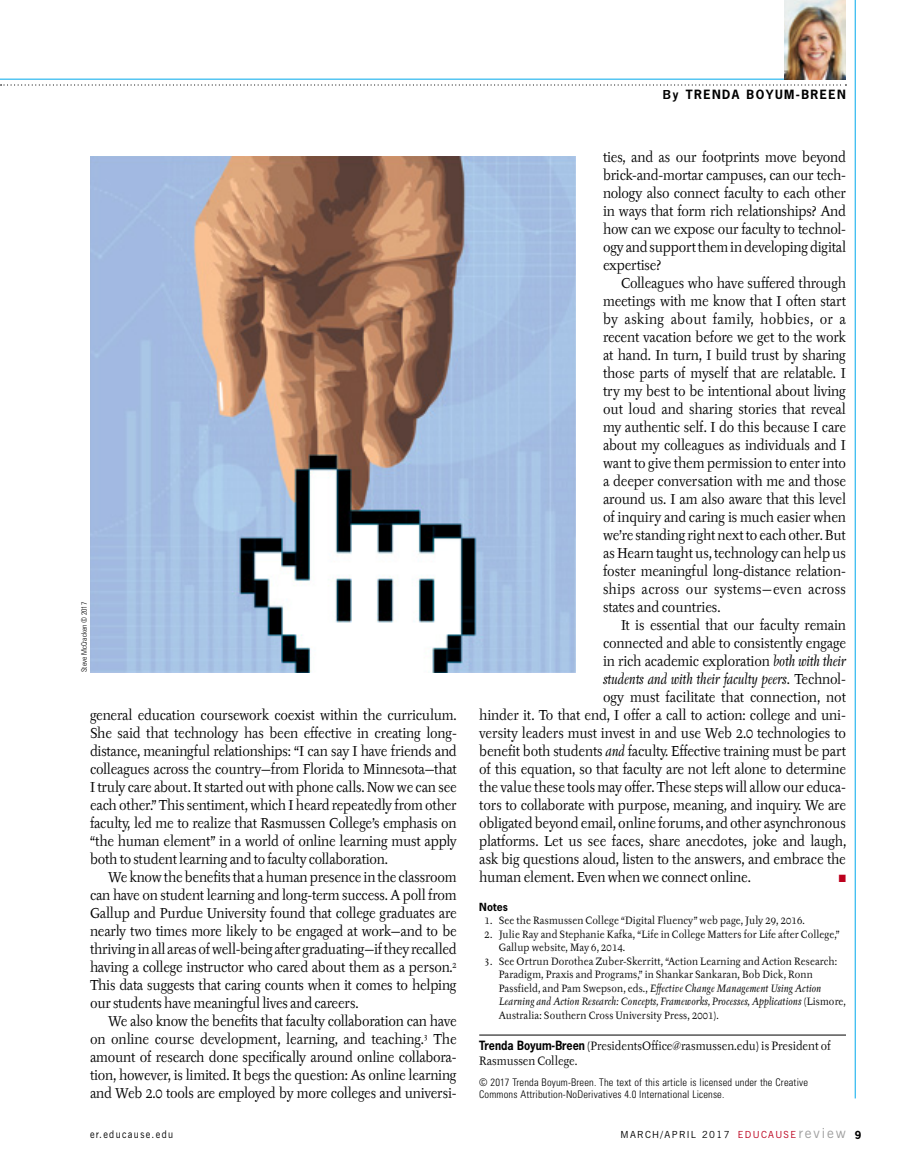
<style>
.page{position:relative;width:918px;height:1175px;background:#fff}
.page>*{position:absolute;margin:0;border:0;box-sizing:border-box;transform-origin:0 0}
.Body-Indent{font:14.25px/18px "Tyfa ITC Pro";letter-spacing:-.01em;color:#000;text-align:justify;scale:.9 1}
.Body-Indent-2{font:italic 14.25px "Tyfa ITC Pro";letter-spacing:-.01em;color:#000;scale:.9 1}
.DEPT_bio{font:12px/15px "Tyfa ITC Pro";color:#000;scale:.9 1}
.t1{font:700 12px "News Gothic Std";letter-spacing:.12em;color:#000}
.Footnote-Body{font:10.5px/13.5px "Tyfa ITC Pro";letter-spacing:.015em;color:#000;scale:.9 1}
.Copyright_credits{font:300 condensed 10.5px/12px "Univers LT Std";letter-spacing:.015em;color:#000}
.t2{font:10.5px "News Gothic BT";letter-spacing:.14em;color:#000;scale:.9 1}
.Footnote-Head{font:700 10.5px "News Gothic Std";letter-spacing:.015em;color:#000}
.Body-Indent-3{font:10.5px "Zapf Dingbats";color:#bc001d;scale:.9 1}
.t3{font:9.75px "News Gothic BT";letter-spacing:.14em;color:#000}
.Credit{font:300 condensed 7.5px "Univers LT Std";color:#000}
.s1{font-family:"News Gothic"}
.s2{font-style:italic}
.s3{font-style:normal}
.s4{font-family:"News Gothic Std";font-weight:700}
.s5{color:#bc001d}
.s6{font-size:13.8px;color:#a0a0a0}
.s7{font-family:"News Gothic Std";font-weight:700;font-size:10.5px}
</style>
<div class="page">
<hr style="left:855px;top:0;width:1px;height:1098px;background:#00a9ec">
<svg style="left:0;top:84px;width:846px;height:2px"></svg>
<hr style="left:0;top:79px;width:846px;height:1px;background:#00a9ec">
<img style="left:784px;top:0;width:62px;height:79px">
<hr style="left:479px;top:1034px;width:367px;height:1px;background:#000">
<img style="left:90px;top:156px;width:486px;height:516px">
<p class="Credit" style="left:80px;top:672px;width:72px;rotate:-90deg">Steve McCracken © 2017</p>
<p class="Body-Indent" style="left:90px;top:706px;width:409px">general education coursework coexist within the curriculum.<br>She said that technology has been effective in creating long&shy;distance, meaningful relationships: “I can say I have friends and colleagues across the country—from Florida to Minnesota—that I truly care about. It started out with phone calls. Now we can see each other.” This sentiment, which I heard repeatedly from other faculty, led me to realize that Rasmussen College’s emphasis on “the human element” in a world of online learning must apply both to student learning and to faculty collaboration.</p>
<p class="Body-Indent" style="left:90px;top:868px;width:409px;text-indent:18px">We know the benefits that a human presence in the classroom can have on student learning and long-term success. A poll from Gallup and Purdue University found that college graduates are nearly two times more likely to be engaged at work—and to be thriving in all areas of well-being after graduating—if they recalled having a college instructor who cared about them as a person.<sup>2<br></sup>This data suggests that caring counts when it comes to helping our students have meaningful lives and careers.</p>
<p class="Body-Indent" style="left:90px;top:1012px;width:409px;text-indent:18px">We also know the benefits that faculty collaboration can have on online course development, learning, and teaching.<sup>3</sup> The amount of research done specifically around online collabora&shy;tion, however, is limited. It begs the question: As online learning and Web 2.0 tools are employed by more colleges and universi-</p>
<p class="t1" style="left:662px;top:87px;width:185px"><span class="s1">By</span> TRENDA BOYUM-BREEN</p>
<p class="Body-Indent" style="left:603px;top:148px;width:272px">ties, and as our footprints move beyond brick-and-mortar campuses, can our tech&shy;nology also connect faculty to each other in ways that form rich relationships? And how can we expose our faculty to technol&shy;ogy and support them in developing digital expertise?</p>
<p class="Body-Indent" style="left:603px;top:274px;width:272px;text-indent:18px">Colleagues who have suffered through meetings with me know that I often start by asking about family, hobbies, or a recent vacation before we get to the work at hand. In turn, I build trust by sharing those parts of myself that are relatable. I try my best to be intentional about living out loud and sharing stories that reveal my authentic self. I do this because I care about my colleagues as individuals and I want to give them permission to enter into a deeper conversation with me and those around us. I am also aware that this level of inquiry and caring is much easier when we’re standing right next to each other. But as Hearn taught us, technology can help us foster meaningful long-distance relation&shy;ships across our systems—even across states and countries.</p>
<p class="Body-Indent" style="left:621px;top:616px;width:251px">It is essential that our faculty remain</p>
<p class="Body-Indent" style="left:603px;top:634px;width:271px">connected and able to consistently engage</p>
<p class="Body-Indent" style="left:603px;top:652px;width:271px">in rich academic exploration <span class="s2">both with their</span></p>
<p class="Body-Indent-2" style="left:603px;top:670px;width:272px">students and with their faculty peers<span class="s3">. Technol-</span></p>
<p class="Body-Indent" style="left:603px;top:688px;width:272px">ogy must facilitate that connection, not</p>
<p class="Body-Indent" style="left:479px;top:706px;width:409px">hinder it. To that end, I offer a call to action: college and uni-</p>
<p class="Body-Indent" style="left:479px;top:724px;width:409px">versity leaders must invest in and use Web 2.0 technologies to</p>
<p class="Body-Indent" style="left:479px;top:742px;width:409px">benefit both students <span class="s2">and</span> faculty. Effective training must be part</p>
<p class="Body-Indent" style="left:479px;top:760px;width:409px">of this equation, so that faculty are not left alone to determine</p>
<p class="Body-Indent" style="left:479px;top:778px;width:409px">the value these tools may offer. These steps will allow our educa-</p>
<p class="Body-Indent" style="left:479px;top:796px;width:409px">tors to collaborate with purpose, meaning, and inquiry. We are</p>
<p class="Body-Indent" style="left:479px;top:814px;width:409px">obligated beyond email, online forums, and other asynchronous</p>
<p class="Body-Indent" style="left:479px;top:832px;width:409px">platforms. Let us see faces, share anecdotes, joke and laugh,</p>
<p class="Body-Indent" style="left:479px;top:850px;width:409px">ask big questions aloud, listen to the answers, and embrace the</p>
<p class="Body-Indent" style="left:479px;top:868px;width:303px">human element. Even when we connect online.</p>
<p class="Body-Indent-3" style="left:839px;top:873px;width:9px">■</p>
<p class="Footnote-Head" style="left:479px;top:900px;width:30px">Notes</p>
<p class="Footnote-Body" style="left:485px;top:913px;width:357px">1. See the Rasmussen College “Digital Fluency” web page, July 29, 2016.</p>
<p class="Footnote-Body" style="left:499px;top:927px;width:380px;text-indent:-14px">2. Julie Ray and Stephanie Kafka, “Life in College Matters for Life after College,”<br>Gallup website, May 6, 2014.</p>
<p class="Footnote-Body" style="left:499px;top:954px;width:387px;text-indent:-14px">3. See Ortrun Dorothea Zuber-Skerritt, “Action Learning and Action Research:<br>Paradigm, Praxis and Programs,” in Shankar Sankaran, Bob Dick, Ronn Passfield, and Pam Swepson, eds., <span class="s2">Effective Change Management Using Action Learning and Action Research: Concepts, Frameworks, Processes, Applications</span> (Lismore, Australia: Southern Cross University Press, 2001).</p>
<p class="DEPT_bio" style="left:479px;top:1038px;width:392px"><span class="s4">Trenda Boyum-Breen</span> (PresidentsOffice@rasmussen.edu) is President of<br>Rasmussen College.</p>
<p class="Copyright_credits" style="left:479px;top:1076px;width:330px">© 2017 Trenda Boyum-Breen. The text of this article is licensed under the Creative<br>Commons Attribution-NoDerivatives 4.0 International License.</p>
<p class="t2" style="left:90px;top:1127px;width:94px">er.educause.edu</p>
<p class="t3" style="left:620px;top:1128px;width:243px">MARCH/APRIL 2017 <span class="s5">EDUCAUSE</span> <span class="s6">review</span> <span class="s7">9</span></p>
</div>
